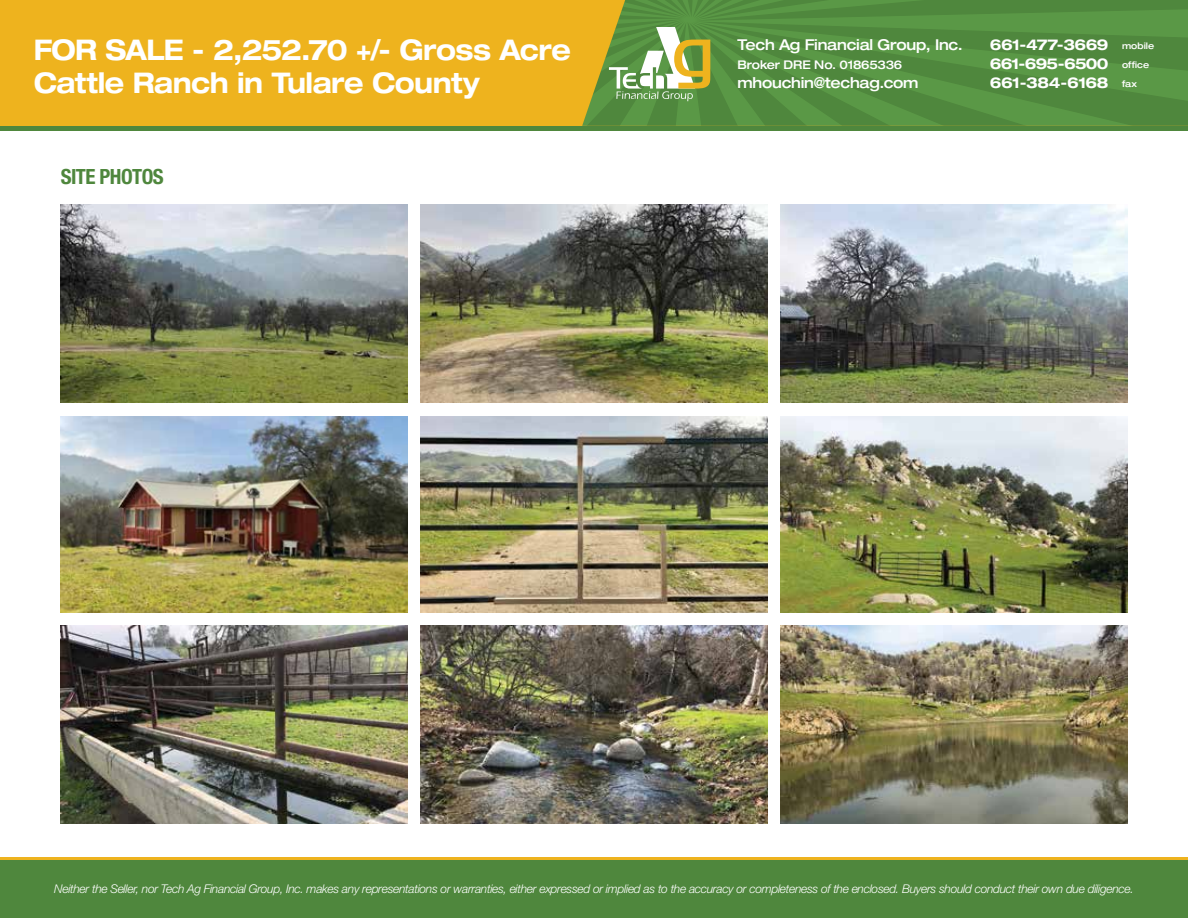
<style>
.page{position:relative;width:1188px;height:918px;background:#fff}
.page>*{position:absolute;margin:0;border:0;box-sizing:border-box;transform-origin:0 0}
.t1{font:700 expanded 28.5px/33px "Helvetica Neue LT Std";letter-spacing:-.02em;color:#fff;scale:.9 1}
.t2{font:700 condensed 21px "Helvetica Neue LT Std";letter-spacing:-.025em;color:#4f873d}
.t3{font:500 expanded 15px "Helvetica Neue LT Std";letter-spacing:-.015em;color:#fff;scale:.95 1}
.t4{font:700 expanded 15px/18.8px "Helvetica Neue LT Std";letter-spacing:-.03em;color:#fff;text-align:justify;scale:.95 1}
.t5{font:italic 300 12px "Helvetica Neue LT Std";letter-spacing:-.025em;color:#fff}
.t6{font:500 expanded 12px "Helvetica Neue LT Std";letter-spacing:-.015em;color:#fff;scale:.95 1}
.t7{font:500 expanded 9px/18.8px "Helvetica Neue LT Std";color:#fff;scale:.95 1}
</style>
<div class="page">
<img style="left:781px;top:205px;width:346px;height:198px">
<img style="left:61px;top:416px;width:346px;height:196px">
<img style="left:421px;top:416px;width:346px;height:196px">
<img style="left:781px;top:416px;width:346px;height:196px">
<img style="left:421px;top:205px;width:346px;height:198px">
<img style="left:421px;top:626px;width:346px;height:198px">
<img style="left:781px;top:626px;width:346px;height:198px">
<img style="left:61px;top:205px;width:346px;height:198px">
<img style="left:61px;top:626px;width:346px;height:198px">
<div style="left:0;top:0;width:1188px;height:126px;background:#eeb31e"></div>
<svg style="left:582px;top:0;width:606px;height:126px;background:#5a903f"></svg>
<hr style="left:0;top:126px;width:1188px;height:4px;background:#4f873d">
<svg style="left:609px;top:27px;width:101px;height:74px;background:#93af6b"></svg>
<div style="left:0;top:857px;width:1188px;height:61px;background:#4f873d"></div>
<hr style="left:0;top:857px;width:1188px;height:3px;background:#eeb31e">
<h1 class="t1" style="left:34px;top:32px;width:598px">FOR SALE - 2,252.70 +/- Gross Acre<br>Cattle Ranch in Tulare County</h1>
<p class="t3" style="left:737px;top:36px;width:239px">Tech Ag Financial Group, Inc.</p>
<p class="t6" style="left:737px;top:58px;width:175px">Broker DRE No. 01865336</p>
<p class="t3" style="left:737px;top:74px;width:192px">mhouchin@techag.com</p>
<h2 class="t2" style="left:61px;top:164px;width:105px">SITE PHOTOS</h2>
<p class="t4" style="left:990px;top:35px;width:127px">661-477-3669<br>661-695-6500<br>661-384-6168</p>
<p class="t7" style="left:1122px;top:37px;width:35px">mobile office fax</p>
<p class="t5" style="left:54px;top:882px;width:1081px">Neither the Seller, nor Tech Ag Financial Group, Inc. makes any representations or warranties, either expressed or implied as to the accuracy or completeness of the enclosed. Buyers should conduct their own due diligence.</p>
</div>
